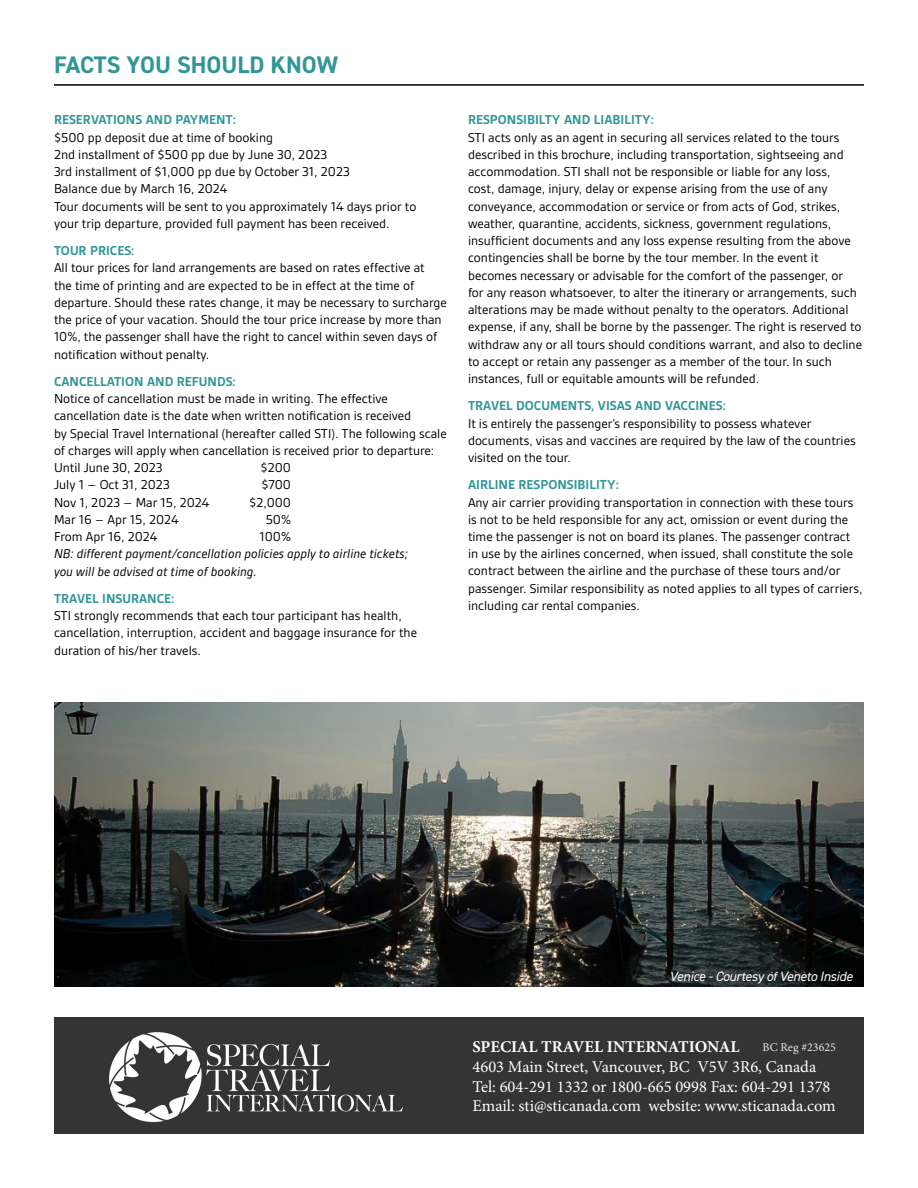
<style>
.page{position:relative;width:918px;height:1188px;background:#fff}
.page>*{position:absolute;margin:0;border:0;box-sizing:border-box;transform-origin:0 0}
.t1{font:700 24px "DIN2014";color:#329696}
.t2{font:16.5px/19.8px "Minion Pro";color:#fff}
.t3{font:700 16.5px "Minion Pro";color:#fff}
.t4{font:13.8px/17.2px "Gesta";color:#000}
.t5{font:700 13.8px "Gesta";color:#329696}
.t6{font:italic 13.8px/17.2px "Gesta";color:#000}
.t7{font:italic 13.5px "DIN2014";letter-spacing:-.02em;color:#fff}
.t8{font:12px "Minion Pro";color:#e6e7e8}
</style>
<div class="page">
<hr style="left:54px;top:84px;width:810px;height:2px;background:#000">
<img style="left:54px;top:702px;width:810px;height:285px">
<div style="left:54px;top:1017px;width:405px;height:117px;background:#343434"></div>
<img style="left:109px;top:1032px;width:294px;height:91px">
<div style="left:459px;top:1017px;width:405px;height:117px;background:#343434"></div>
<h1 class="t1" style="left:54px;top:48px;width:286px">FACTS YOU SHOULD KNOW</h1>
<p class="t5" style="left:54px;top:112px;width:184px">RESERVATIONS AND PAYMENT:</p>
<p class="t4" style="left:54px;top:129px;width:364px">$500 pp deposit due at time of booking<br>2nd installment of $500 pp due by June 30, 2023<br>3rd installment of $1,000 pp due by October 31, 2023<br>Balance due by March 16, 2024<br>Tour documents will be sent to you approximately 14 days prior to your trip departure, provided full payment has been received.</p>
<p class="t5" style="left:54px;top:243px;width:82px">TOUR PRICES:</p>
<p class="t4" style="left:54px;top:259px;width:394px">All tour prices for land arrangements are based on rates effective at<br>the time of printing and are expected to be in effect at the time of departure. Should these rates change, it may be necessary to surcharge the price of your vacation. Should the tour price increase by more than 10%, the passenger shall have the right to cancel within seven days of notification without penalty.</p>
<p class="t5" style="left:54px;top:374px;width:183px">CANCELLATION AND REFUNDS:</p>
<p class="t4" style="left:54px;top:390px;width:394px">Notice of cancellation must be made in writing. The effective cancellation date is the date when written notification is received<br>by Special Travel International (hereafter called STI). The following scale of charges will apply when cancellation is received prior to departure:<br>Until June 30, 2023</p>
<p class="t4" style="left:260px;top:459px;width:32px">$200</p>
<p class="t4" style="left:54px;top:476px;width:117px">July 1 – Oct 31, 2023</p>
<p class="t4" style="left:261px;top:476px;width:31px">$700</p>
<p class="t4" style="left:54px;top:493px;width:157px">Nov 1, 2023 – Mar 15, 2024</p>
<p class="t4" style="left:249px;top:493px;width:43px">$2,000</p>
<p class="t4" style="left:54px;top:511px;width:126px">Mar 16 – Apr 15, 2024</p>
<p class="t4" style="left:266px;top:511px;width:27px">50%</p>
<p class="t4" style="left:54px;top:528px;width:105px">From Apr 16, 2024</p>
<p class="t4" style="left:260px;top:528px;width:33px">100%</p>
<p class="t6" style="left:54px;top:545px;width:356px">NB: different payment/cancellation policies apply to airline tickets; you will be advised at time of booking.</p>
<p class="t5" style="left:54px;top:591px;width:122px">TRAVEL INSURANCE:</p>
<p class="t4" style="left:54px;top:607px;width:365px">STI strongly recommends that each tour participant has health, cancellation, interruption, accident and baggage insurance for the duration of his/her travels.</p>
<p class="t5" style="left:468px;top:112px;width:187px">RESPONSIBILTY AND LIABILITY:</p>
<p class="t4" style="left:468px;top:128px;width:396px">STI acts only as an agent in securing all services related to the tours described in this brochure, including transportation, sightseeing and accommodation. STI shall not be responsible or liable for any loss,<br>cost, damage, injury, delay or expense arising from the use of any conveyance, accommodation or service or from acts of God, strikes, weather, quarantine, accidents, sickness, government regulations, insufficient documents and any loss expense resulting from the above contingencies shall be borne by the tour member. In the event it becomes necessary or advisable for the comfort of the passenger, or for any reason whatsoever, to alter the itinerary or arrangements, such alterations may be made without penalty to the operators. Additional expense, if any, shall be borne by the passenger. The right is reserved to withdraw any or all tours should conditions warrant, and also to decline to accept or retain any passenger as a member of the tour. In such instances, full or equitable amounts will be refunded.</p>
<p class="t5" style="left:468px;top:398px;width:259px">TRAVEL DOCUMENTS, VISAS AND VACCINES:</p>
<p class="t4" style="left:468px;top:414px;width:389px">It is entirely the passenger’s responsibility to possess whatever documents, visas and vaccines are required by the law of the countries visited on the tour.</p>
<p class="t5" style="left:468px;top:477px;width:152px">AIRLINE RESPONSIBILITY:</p>
<p class="t4" style="left:468px;top:493px;width:396px">Any air carrier providing transportation in connection with these tours is not to be held responsible for any act, omission or event during the time the passenger is not on board its planes. The passenger contract in use by the airlines concerned, when issued, shall constitute the sole contract between the airline and the purchase of these tours and/or passenger. Similar responsibility as noted applies to all types of carriers, including car rental companies.</p>
<p class="t7" style="left:670px;top:967px;width:184px">Venice - Courtesy of Veneto Inside</p>
<p class="t3" style="left:472px;top:1035px;width:268px">SPECIAL TRAVEL INTERNATIONAL</p>
<p class="t2" style="left:472px;top:1057px;width:365px">4603 Main Street, Vancouver, BC V5V 3R6, Canada<br>Tel: 604-291 1332 or 1800-665 0998 Fax: 604-291 1378<br>Email: sti@sticanada.com website: www.sticanada.com</p>
<p class="t8" style="left:762px;top:1040px;width:75px">BC Reg #23625</p>
</div>
